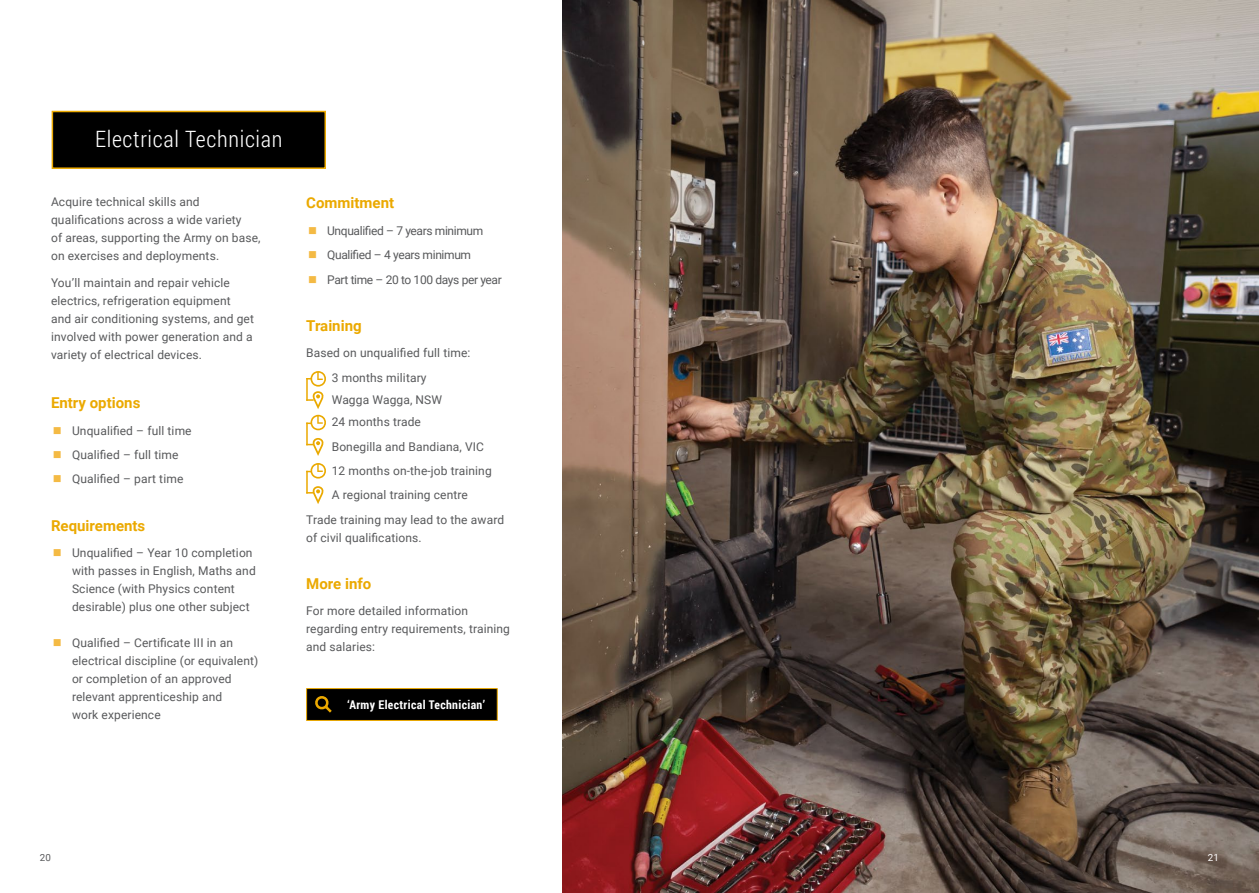
<style>
.page{position:relative;width:1259px;height:893px;background:#fff}
.page>*{position:absolute;margin:0;border:0;box-sizing:border-box;transform-origin:0 0}
.t1{font:300 22.5px "Roboto Condensed";letter-spacing:.03em;color:#fff}
.t2{font:700 15px "Roboto";color:#eba900}
.t3{font:12px/18px "Roboto";letter-spacing:.01em;color:#58595b}
.t4{font:12px "Roboto";letter-spacing:-.03em;color:#58595b}
.t5{font:700 12px "Roboto Condensed";letter-spacing:.03em;color:#fff}
.t6{font:9.75px "Roboto";color:#58595b}
.t7{font:9.75px "Roboto";color:#fff}
.s1{color:#f4ba44}
</style>
<div class="page">
<img style="left:562px;top:0;width:697px;height:893px">
<hr style="left:306px;top:688px;width:30px;height:1px;background:#eba900">
<hr style="left:306px;top:689px;width:1px;height:31px;background:#eba900">
<hr style="left:336px;top:688px;width:161px;height:1px;background:#eba900">
<hr style="left:497px;top:689px;width:1px;height:31px;background:#eba900">
<hr style="left:306px;top:720px;width:30px;height:1px;background:#eba900">
<hr style="left:336px;top:720px;width:161px;height:1px;background:#eba900">
<div style="left:307px;top:689px;width:190px;height:31px;background:#000"></div>
<div style="left:52px;top:111px;width:273px;height:57px;background:#000"></div>
<div style="left:52px;top:111px;width:274px;height:58px;border:2px solid #eba900"></div>
<svg style="left:306px;top:371px;width:20px;height:38px"></svg>
<svg style="left:306px;top:415px;width:20px;height:15px"></svg>
<hr style="left:306px;top:423px;width:2px;height:22px;background:#eba900">
<svg style="left:306px;top:437px;width:18px;height:19px"></svg>
<svg style="left:306px;top:463px;width:20px;height:16px"></svg>
<hr style="left:306px;top:471px;width:2px;height:23px;background:#eba900">
<svg style="left:306px;top:486px;width:18px;height:18px"></svg>
<h1 class="t1" style="left:95px;top:124px;width:189px">Electrical Technician</h1>
<p class="t3" style="left:51px;top:193px;width:211px">Acquire technical skills and qualifications across a wide variety<br>of areas, supporting the Army on base, on exercises and deployments.</p>
<p class="t3" style="left:51px;top:273px;width:204px">You’ll maintain and repair vehicle electrics, refrigeration equipment<br>and air conditioning systems, and get involved with power generation and a variety of electrical devices.</p>
<p class="t2" style="left:51px;top:392px;width:91px">Entry options</p>
<p class="t3" style="left:53px;top:421px;width:140px"><span class="s1">■</span> Unqualified – full time</p>
<p class="t3" style="left:53px;top:445px;width:127px"><span class="s1">■</span> Qualified – full time</p>
<p class="t3" style="left:53px;top:470px;width:132px"><span class="s1">■</span> Qualified – part time</p>
<p class="t2" style="left:51px;top:515px;width:96px">Requirements</p>
<p class="t3" style="left:72px;top:543px;width:185px;text-indent:-19px"><span class="s1">■</span> Unqualified – Year 10 completion with passes in English, Maths and Science (with Physics content desirable) plus one other subject</p>
<p class="t3" style="left:72px;top:633px;width:188px;text-indent:-19px"><span class="s1">■</span> Qualified – Certificate III in an electrical discipline (or equivalent) or completion of an approved relevant apprenticeship and<br>work experience</p>
<p class="t2" style="left:306px;top:193px;width:89px">Commitment</p>
<p class="t4" style="left:308px;top:222px;width:177px"><span class="s1">■</span> Unqualified – 7 years minimum</p>
<p class="t4" style="left:308px;top:247px;width:164px"><span class="s1">■</span> Qualified – 4 years minimum</p>
<p class="t4" style="left:308px;top:271px;width:195px"><span class="s1">■</span> Part time – 20 to 100 days per year</p>
<p class="t2" style="left:306px;top:315px;width:57px">Training</p>
<p class="t3" style="left:332px;top:340px;width:140px;line-height:24.5px;text-indent:-26px">Based on unqualified full time:<br>3 months military</p>
<p class="t3" style="left:332px;top:388px;width:112px;line-height:22.2px">Wagga Wagga, NSW<br>24 months trade</p>
<p class="t3" style="left:332px;top:437px;width:154px">Bonegilla and Bandiana, VIC</p>
<p class="t3" style="left:332px;top:461px;width:161px">12 months on-the-job training</p>
<p class="t3" style="left:332px;top:486px;width:138px">A regional training centre</p>
<p class="t3" style="left:306px;top:510px;width:199px">Trade training may lead to the award</p>
<p class="t3" style="left:306px;top:528px;width:117px">of civil qualifications.</p>
<p class="t2" style="left:306px;top:573px;width:67px">More info</p>
<p class="t3" style="left:306px;top:602px;width:205px">For more detailed information regarding entry requirements, training and salaries:</p>
<p class="t5" style="left:347px;top:697px;width:139px">‘Army Electrical Technician’</p>
<p class="t6" style="left:40px;top:850px;width:13px">20</p>
<p class="t7" style="left:1208px;top:850px;width:13px">21</p>
</div>
